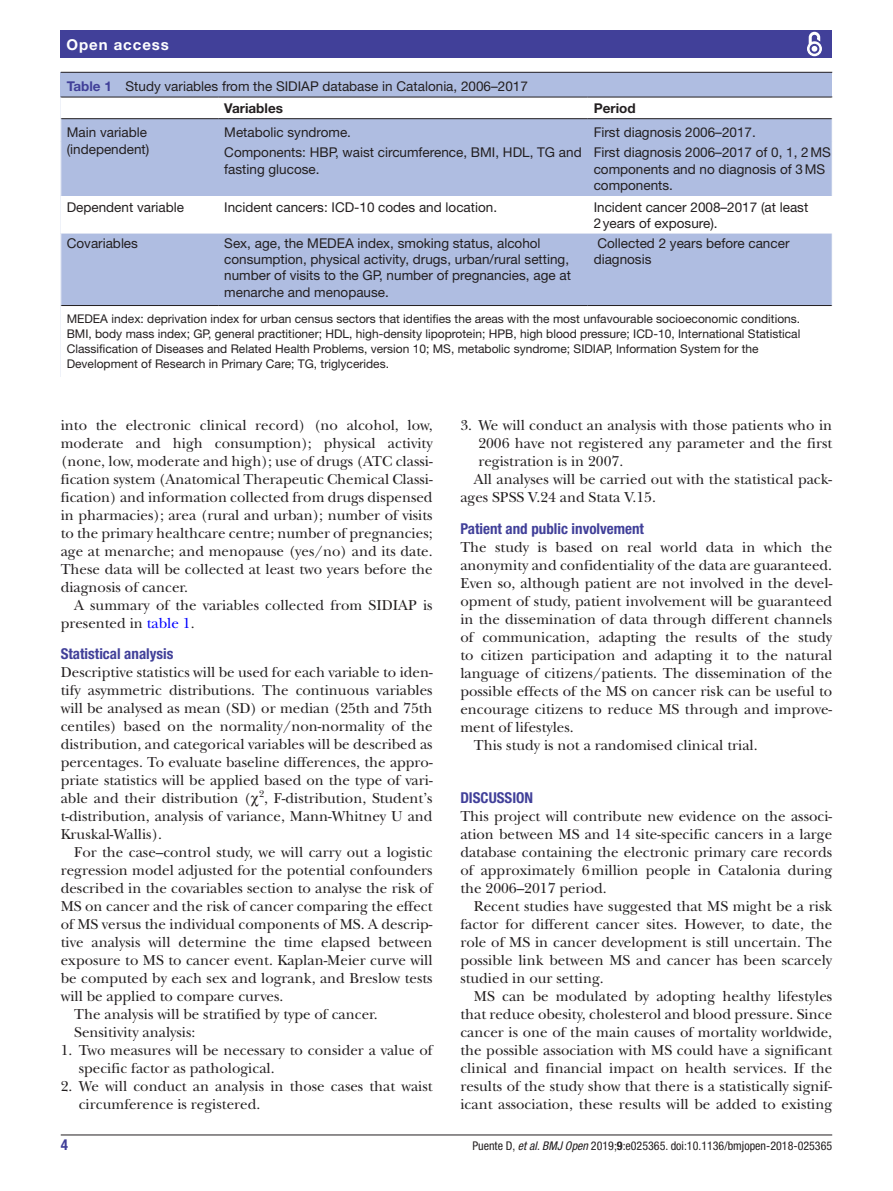
<style>
.page{position:relative;width:893px;height:1191px;background:#fff}
.page>*{position:absolute;margin:0;border:0;box-sizing:border-box;transform-origin:0 0}
.t1{font:15px/18px "New Baskerville";color:#231f20;text-align:justify}
.t2{font:700 condensed 15px "Helvetica Neue LT Std";color:#414099}
.t3{font:700 15px "Helvetica Neue LT Std";letter-spacing:.065em;color:#fff}
.t4{font:13.5px/16.2px "Helvetica Neue LT Std";color:#231f20}
.t5{font:700 13.5px "Helvetica Neue LT Std";color:#231f20}
.t6{font:12px/15px "Helvetica Neue LT Std";color:#231f20}
.t7{font:condensed 12px "Helvetica Neue LT Std";color:#231f20}
.t8{font:9.9px "New Baskerville";color:#231f20}
.s1{font-weight:700;color:#414099}
.s2{font-weight:700}
.s3{color:#00f}
.s4{font-style:italic}
</style>
<div class="page">
<hr style="left:61px;top:1134px;width:771px;height:1px;background:#231f20">
<div style="left:61px;top:31px;width:771px;height:27px;background:#414099"></div>
<svg style="left:807px;top:31px;width:15px;height:26px"></svg>
<div style="left:61px;top:73px;width:771px;height:304px;background:#afbde1"></div>
<hr style="left:61px;top:72px;width:771px;height:1px;background:#231f20">
<div style="left:61px;top:98px;width:771px;height:279px;background:#fff"></div>
<svg style="left:61px;top:119px;width:771px;height:186px"></svg>
<hr style="left:61px;top:97px;width:157px;height:1px;background:#231f20">
<hr style="left:61px;top:118px;width:157px;height:1px;background:#231f20">
<hr style="left:218px;top:97px;width:370px;height:1px;background:#231f20">
<hr style="left:218px;top:118px;width:370px;height:1px;background:#231f20">
<hr style="left:588px;top:97px;width:244px;height:1px;background:#231f20">
<hr style="left:588px;top:118px;width:244px;height:1px;background:#231f20">
<hr style="left:218px;top:305px;width:370px;height:1px;background:#231f20">
<hr style="left:588px;top:305px;width:244px;height:1px;background:#231f20">
<hr style="left:61px;top:305px;width:157px;height:1px;background:#231f20">
<svg style="left:60px;top:97px;width:1px;height:45px"></svg>
<hr style="left:67px;top:322px;width:765px;height:2px;background:#fff">
<hr style="left:67px;top:367px;width:765px;height:2px;background:#fff">
<p class="t3" style="left:66px;top:35px;width:104px">Open access</p>
<p class="t4" style="left:224px;top:75px;width:305px;line-height:22px;text-indent:-158px"><span class="s1">Table 1</span> Study variables from the SIDIAP database in Catalonia, 2006–2017<br><span class="s2">Variables</span></p>
<p class="t5" style="left:594px;top:99px;width:43px">Period</p>
<p class="t4" style="left:67px;top:124px;width:84px">Main variable (independent)</p>
<p class="t4" style="left:224px;top:124px;width:128px">Metabolic syndrome.</p>
<p class="t4" style="left:594px;top:124px;width:164px">First diagnosis 2006–2017.</p>
<p class="t4" style="left:224px;top:144px;width:359px">Components: HBP, waist circumference, BMI, HDL, TG and fasting glucose.</p>
<p class="t4" style="left:594px;top:144px;width:239px">First diagnosis 2006–2017 of 0, 1, 2MS components and no diagnosis of 3MS components.</p>
<p class="t4" style="left:67px;top:198px;width:119px">Dependent variable</p>
<p class="t4" style="left:224px;top:198px;width:274px">Incident cancers: ICD-10 codes and location.</p>
<p class="t4" style="left:594px;top:198px;width:216px">Incident cancer 2008–2017 (at least<br>2years of exposure).</p>
<p class="t4" style="left:67px;top:235px;width:73px">Covariables</p>
<p class="t4" style="left:224px;top:235px;width:348px">Sex, age, the MEDEA index, smoking status, alcohol consumption, physical activity, drugs, urban/rural setting, number of visits to the GP, number of pregnancies, age at menarche and menopause.</p>
<p class="t4" style="left:594px;top:235px;width:197px">Collected 2 years before cancer diagnosis</p>
<p class="t6" style="left:67px;top:311px;width:735px">MEDEA index: deprivation index for urban census sectors that identifies the areas with the most unfavourable socioeconomic conditions.<br>BMI, body mass index; GP, general practitioner; HDL, high-density lipoprotein; HPB, high blood pressure; ICD-10, International Statistical Classification of Diseases and Related Health Problems, version 10; MS, metabolic syndrome; SIDIAP, Information System for the Development of Research in Primary Care; TG, triglycerides.</p>
<p class="t1" style="left:61px;top:416px;width:373px">into the electronic clinical record) (no alcohol, low, moderate and high consumption); physical activity (none, low, moderate and high); use of drugs (ATC classi&shy;fication system (Anatomical Therapeutic Chemical Classi&shy;fication) and information collected from drugs dispensed in pharmacies); area (rural and urban); number of visits to the primary healthcare centre; number of pregnancies; age at menarche; and menopause (yes/no) and its date.<br>These data will be collected at least two years before the diagnosis of cancer.</p>
<p class="t1" style="left:61px;top:596px;width:373px;text-indent:14px">A summary of the variables collected from SIDIAP is presented in <span class="s3">table 1</span>.</p>
<p class="t2" style="left:61px;top:645px;width:114px">Statistical analysis</p>
<p class="t1" style="left:61px;top:663px;width:373px">Descriptive statistics will be used for each variable to iden&shy;tify asymmetric distributions. The continuous variables will be analysed as mean (SD) or median (25th and 75th centiles) based on the normality/non-normality of the distribution, and categorical variables will be described as percentages. To evaluate baseline differences, the appro&shy;priate statistics will be applied based on the type of vari&shy;able and their distribution (</p>
<p class="t8" style="left:259px;top:787px;width:7px">2</p>
<p class="t1" style="left:61px;top:789px;width:373px;text-indent:203px">, F-distribution, Student’s t-distribution, analysis of variance, Mann-Whitney U and Kruskal-Wallis).</p>
<p class="t1" style="left:74px;top:843px;width:360px">For the case–control study, we will carry out a logistic</p>
<p class="t1" style="left:61px;top:861px;width:373px">regression model adjusted for the potential confounders</p>
<p class="t1" style="left:61px;top:879px;width:373px">described in the covariables section to analyse the risk of</p>
<p class="t1" style="left:61px;top:897px;width:373px">MS on cancer and the risk of cancer comparing the effect</p>
<p class="t1" style="left:61px;top:915px;width:373px">of MS versus the individual components of MS. A descrip-</p>
<p class="t1" style="left:61px;top:933px;width:373px">tive analysis will determine the time elapsed between</p>
<p class="t1" style="left:61px;top:951px;width:373px">exposure to MS to cancer event. Kaplan-Meier curve will</p>
<p class="t1" style="left:61px;top:969px;width:373px">be computed by each sex and logrank, and Breslow tests</p>
<p class="t1" style="left:61px;top:987px;width:224px">will be applied to compare curves.</p>
<p class="t1" style="left:74px;top:1005px;width:305px">The analysis will be stratified by type of cancer.</p>
<p class="t1" style="left:74px;top:1023px;width:123px">Sensitivity analysis:</p>
<p class="t1" style="left:79px;top:1041px;width:355px;text-indent:-18px">1. Two measures will be necessary to consider a value of specific factor as pathological.</p>
<p class="t1" style="left:79px;top:1077px;width:355px;text-indent:-18px">2. We will conduct an analysis in those cases that waist circumference is registered.</p>
<p class="t1" style="left:460px;top:416px;width:373px">3. We will conduct an analysis with those patients who in</p>
<p class="t1" style="left:478px;top:434px;width:355px">2006 have not registered any parameter and the first</p>
<p class="t1" style="left:478px;top:452px;width:146px">registration is in 2007.</p>
<p class="t1" style="left:474px;top:470px;width:360px">All analyses will be carried out with the statistical pack-</p>
<p class="t1" style="left:460px;top:488px;width:197px">ages SPSS V.24 and Stata V.15.</p>
<p class="t2" style="left:460px;top:520px;width:185px">Patient and public involvement</p>
<p class="t1" style="left:460px;top:538px;width:373px">The study is based on real world data in which the</p>
<p class="t1" style="left:460px;top:556px;width:373px">anonymity and confidentiality of the data are guaranteed.</p>
<p class="t1" style="left:460px;top:574px;width:373px">Even so, although patient are not involved in the devel-</p>
<p class="t1" style="left:460px;top:592px;width:373px">opment of study, patient involvement will be guaranteed</p>
<p class="t1" style="left:460px;top:610px;width:373px">in the dissemination of data through different channels</p>
<p class="t1" style="left:460px;top:628px;width:373px">of communication, adapting the results of the study</p>
<p class="t1" style="left:460px;top:646px;width:373px">to citizen participation and adapting it to the natural</p>
<p class="t1" style="left:460px;top:664px;width:373px">language of citizens/patients. The dissemination of the</p>
<p class="t1" style="left:460px;top:682px;width:373px">possible effects of the MS on cancer risk can be useful to</p>
<p class="t1" style="left:460px;top:700px;width:373px">encourage citizens to reduce MS through and improve-</p>
<p class="t1" style="left:460px;top:718px;width:115px">ment of lifestyles.</p>
<p class="t1" style="left:474px;top:736px;width:285px">This study is not a randomised clinical trial.</p>
<p class="t2" style="left:460px;top:789px;width:74px">Discussion</p>
<p class="t1" style="left:460px;top:807px;width:373px">This project will contribute new evidence on the associ&shy;ation between MS and 14 site-specific cancers in a large database containing the electronic primary care records of approximately 6million people in Catalonia during the 2006–2017 period.</p>
<p class="t1" style="left:460px;top:897px;width:373px;text-indent:14px">Recent studies have suggested that MS might be a risk factor for different cancer sites. However, to date, the role of MS in cancer development is still uncertain. The possible link between MS and cancer has been scarcely studied in our setting.</p>
<p class="t1" style="left:460px;top:987px;width:373px;text-indent:14px">MS can be modulated by adopting healthy lifestyles that reduce obesity, cholesterol and blood pressure. Since cancer is one of the main causes of mortality worldwide, the possible association with MS could have a significant clinical and financial impact on health services. If the results of the study show that there is a statistically signif&shy;icant association, these results will be added to existing</p>
<p class="t2" style="left:61px;top:1135px;width:9px">4</p>
<p class="t7" style="left:472px;top:1138px;width:361px">Puente D, <span class="s4">et al</span>. <span class="s4">BMJ Open</span> 2019;<span class="s2">9</span>:e025365. doi:10.1136/bmjopen-2018-025365</p>
</div>
